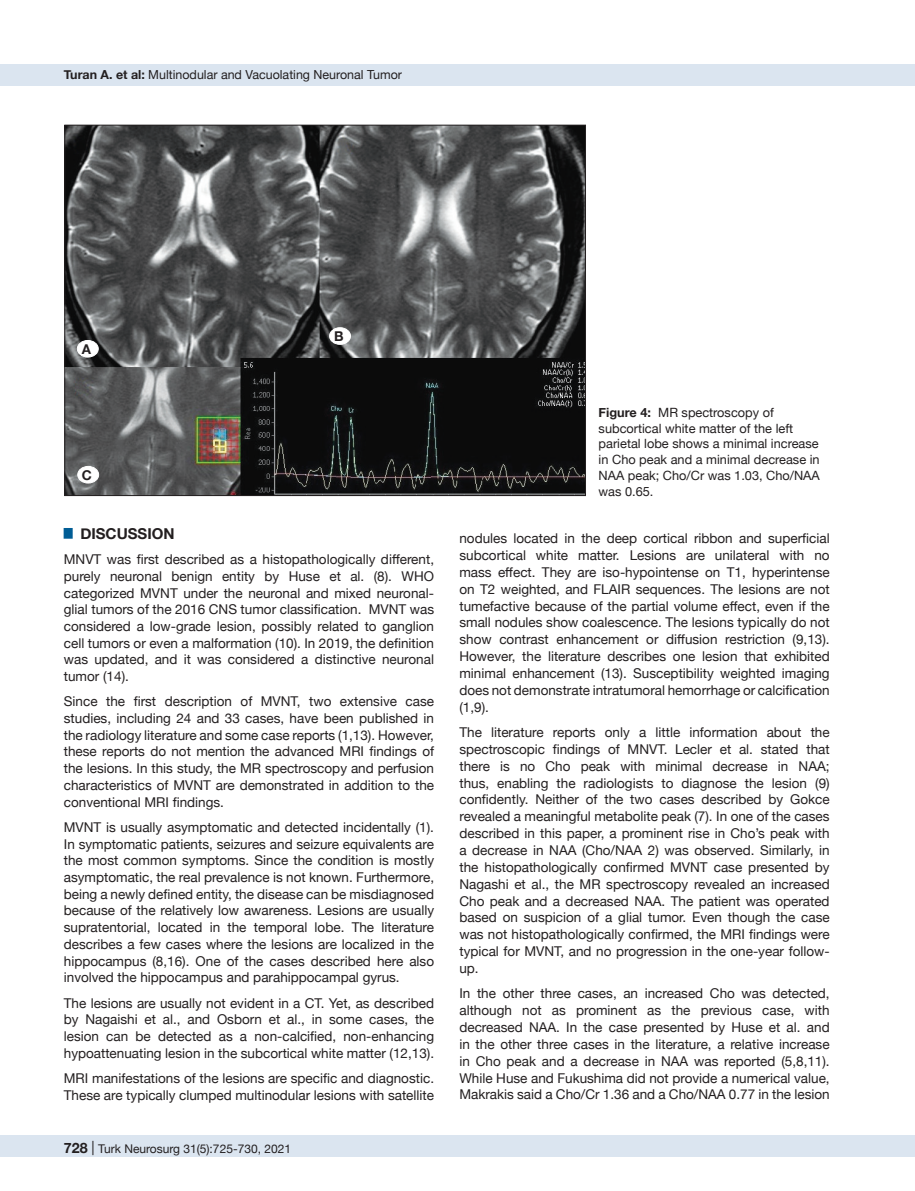
<style>
.page{position:relative;width:915px;height:1191px;background:#fff}
.page>*{position:absolute;margin:0;border:0;box-sizing:border-box;transform-origin:0 0}
.t1{font:700 15px "Helvetica Neue";color:#231f20}
.t2{font:13.5px/16.8px "Helvetica Neue";color:#231f20;text-align:justify}
.t3{font:700 13.5px "Helvetica Neue";color:#231f20}
.t4{font:12.75px/15.8px "Helvetica Neue";color:#231f20}
.t5{font:12.45px "Helvetica Neue";color:#231f20}
.t6{font:12px "Helvetica Neue";color:#231f20}
.s1{font-weight:700}
.s2{font-weight:700;font-size:14.25px}
.s3{font-size:14.25px}
</style>
<div class="page">
<div style="left:0;top:1135px;width:914px;height:22px;background:#dbe5f0"></div>
<div style="left:0;top:64px;width:914px;height:21px;background:#dbe5f0"></div>
<img style="left:66px;top:127px;width:517px;height:367px">
<div style="left:77px;top:340px;width:21px;height:17px;background:#fff;border-radius:50%"></div>
<div style="left:77px;top:340px;width:21px;height:17px;border:1px solid #fff;border-radius:50%"></div>
<div style="left:329px;top:328px;width:21px;height:16px;background:#fff;border-radius:50%"></div>
<div style="left:329px;top:327px;width:21px;height:17px;border:1px solid #fff;border-radius:50%"></div>
<div style="left:78px;top:466px;width:21px;height:17px;background:#fff;border-radius:50%"></div>
<div style="left:77px;top:466px;width:22px;height:17px;border:1px solid #fff;border-radius:50%"></div>
<p class="t5" style="left:64px;top:66px;width:339px"><span class="s1">Turan A. et al:</span> Multinodular and Vacuolating Neuronal Tumor</p>
<p class="t3" style="left:82px;top:338px;width:11px">A</p>
<p class="t3" style="left:82px;top:464px;width:12px">C</p>
<p class="t3" style="left:334px;top:326px;width:11px">B</p>
<p class="t1" style="left:64px;top:522px;width:112px"><sup>█</sup> DISCUSSION</p>
<p class="t2" style="left:64px;top:552px;width:371px">MNVT was first described as a histopathologically different, purely neuronal benign entity by Huse et al. (8). WHO categorized MVNT under the neuronal and mixed neuronal&shy;glial tumors of the 2016 CNS tumor classification. MVNT was considered a low-grade lesion, possibly related to ganglion cell tumors or even a malformation (10). In 2019, the definition was updated, and it was considered a distinctive neuronal tumor (14).</p>
<p class="t2" style="left:64px;top:694px;width:371px">Since the first description of MVNT, two extensive case studies, including 24 and 33 cases, have been published in the radiology literature and some case reports (1,13). However, these reports do not mention the advanced MRI findings of the lesions. In this study, the MR spectroscopy and perfusion characteristics of MVNT are demonstrated in addition to the conventional MRI findings.</p>
<p class="t2" style="left:64px;top:819px;width:371px">MVNT is usually asymptomatic and detected incidentally (1).<br>In symptomatic patients, seizures and seizure equivalents are the most common symptoms. Since the condition is mostly asymptomatic, the real prevalence is not known. Furthermore, being a newly defined entity, the disease can be misdiagnosed because of the relatively low awareness. Lesions are usually supratentorial, located in the temporal lobe. The literature describes a few cases where the lesions are localized in the hippocampus (8,16). One of the cases described here also involved the hippocampus and parahippocampal gyrus.</p>
<p class="t2" style="left:64px;top:995px;width:371px">The lesions are usually not evident in a CT. Yet, as described by Nagaishi et al., and Osborn et al., in some cases, the lesion can be detected as a non-calcified, non-enhancing hypoattenuating lesion in the subcortical white matter (12,13).</p>
<p class="t2" style="left:64px;top:1070px;width:371px">MRI manifestations of the lesions are specific and diagnostic.<br>These are typically clumped multinodular lesions with satellite</p>
<p class="t6" style="left:63px;top:1140px;width:229px"><span class="s2">728</span> <span class="s3">|</span> Turk Neurosurg 31(5):725-730, 2021</p>
<p class="t4" style="left:598px;top:405px;width:223px"><span class="s1">Figure 4:</span> MR spectroscopy of subcortical white matter of the left parietal lobe shows a minimal increase in Cho peak and a minimal decrease in<br>NAA peak; Cho/Cr was 1.03, Cho/NAA was 0.65.</p>
<p class="t2" style="left:459px;top:531px;width:371px">nodules located in the deep cortical ribbon and superficial subcortical white matter. Lesions are unilateral with no mass effect. They are iso-hypointense on T1, hyperintense on T2 weighted, and FLAIR sequences. The lesions are not tumefactive because of the partial volume effect, even if the small nodules show coalescence. The lesions typically do not show contrast enhancement or diffusion restriction (9,13).<br>However, the literature describes one lesion that exhibited minimal enhancement (13). Susceptibility weighted imaging does not demonstrate intratumoral hemorrhage or calcification (1,9).</p>
<p class="t2" style="left:459px;top:724px;width:371px">The literature reports only a little information about the spectroscopic findings of MNVT. Lecler et al. stated that there is no Cho peak with minimal decrease in NAA; thus, enabling the radiologists to diagnose the lesion (9) confidently. Neither of the two cases described by Gokce revealed a meaningful metabolite peak (7). In one of the cases described in this paper, a prominent rise in Cho’s peak with a decrease in NAA (Cho/NAA 2) was observed. Similarly, in the histopathologically confirmed MVNT case presented by Nagashi et al., the MR spectroscopy revealed an increased Cho peak and a decreased NAA. The patient was operated based on suspicion of a glial tumor. Even though the case was not histopathologically confirmed, the MRI findings were typical for MVNT, and no progression in the one-year follow&shy;up.</p>
<p class="t2" style="left:459px;top:986px;width:371px">In the other three cases, an increased Cho was detected, although not as prominent as the previous case, with decreased NAA. In the case presented by Huse et al. and in the other three cases in the literature, a relative increase in Cho peak and a decrease in NAA was reported (5,8,11).<br>While Huse and Fukushima did not provide a numerical value, Makrakis said a Cho/Cr 1.36 and a Cho/NAA 0.77 in the lesion</p>
</div>
